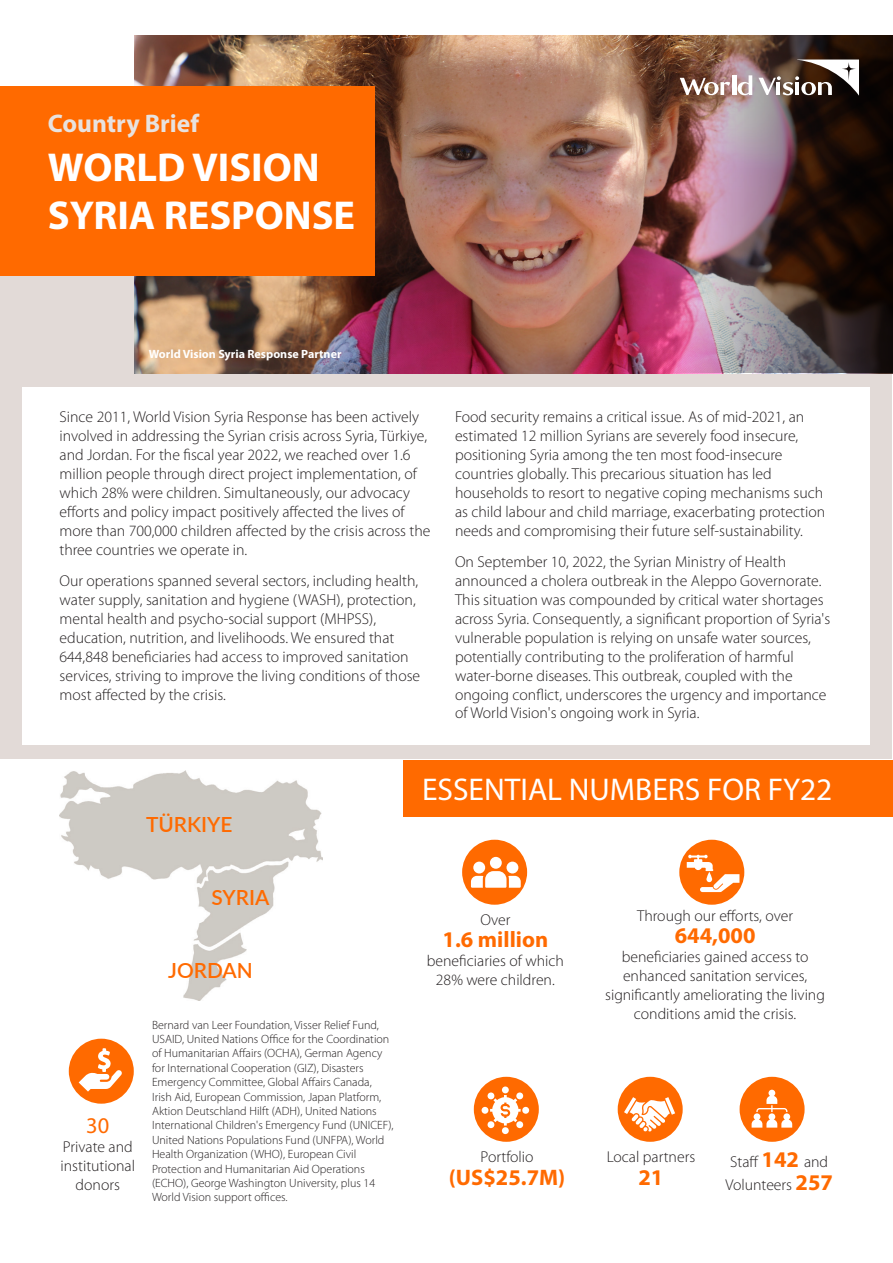
<style>
.page{position:relative;width:893px;height:1263px;background:#fff}
.page>*{position:absolute;margin:0;border:0;box-sizing:border-box;transform-origin:0 0}
.t1{font:700 40.5px "Myriad Pro";color:#fff}
.t2{font:31.5px "Myriad Pro";color:#fff}
.t3{font:700 25.5px "Myriad Pro";color:#e8e2df}
.t4{font:700 22.5px "Myriad Pro";color:#ff6a00}
.t5{font:22.5px "Myriad Pro";color:#ff6a00}
.t6{font:600 20.85px "Lato";color:#ff6a00}
.t7{font:300 15.75px/18.9px "Myriad Pro";color:#231f20}
.t8{font:300 12px/14.4px "Myriad Pro";color:#231f20}
.t9{font:700 12px "Myriad Pro";color:#fff}
.s1{font-weight:700;font-size:22.5px;color:#ff6a00}
</style>
<div class="page">
<div style="left:1px;top:116px;width:891px;height:643px;background:#e2dad7"></div>
<div style="left:23px;top:387px;width:847px;height:357px;background:#fff"></div>
<img style="left:135px;top:36px;width:503px;height:337px">
<div style="left:0;top:86px;width:374px;height:189px;background:#ff6a00"></div>
<img style="left:60px;top:771px;width:263px;height:229px">
<div style="left:404px;top:760px;width:489px;height:57px;background:#ff6a00"></div>
<div style="left:462px;top:840px;width:65px;height:65px;background:#ff6a00;border-radius:50%"></div>
<div style="left:679px;top:840px;width:65px;height:65px;background:#ff6a00;border-radius:50%"></div>
<div style="left:69px;top:1039px;width:65px;height:65px;background:#ff6a00;border-radius:50%"></div>
<div style="left:474px;top:1077px;width:65px;height:65px;background:#ff6a00;border-radius:50%"></div>
<div style="left:618px;top:1077px;width:65px;height:65px;background:#ff6a00;border-radius:50%"></div>
<div style="left:740px;top:1077px;width:65px;height:65px;background:#ff6a00;border-radius:50%"></div>
<svg style="left:752px;top:1090px;width:40px;height:37px"></svg>
<svg style="left:79px;top:1048px;width:43px;height:43px"></svg>
<div style="left:490px;top:857px;width:12px;height:12px;background:#fff;border-radius:50%"></div>
<div style="left:506px;top:862px;width:12px;height:11px;background:#fff;border-radius:50%"></div>
<div style="left:473px;top:862px;width:12px;height:11px;background:#fff;border-radius:50%"></div>
<svg style="left:471px;top:871px;width:50px;height:17px"></svg>
<svg style="left:687px;top:855px;width:52px;height:37px"></svg>
<div style="left:482px;top:1107px;width:6px;height:7px;background:#fff;border-radius:50%"></div>
<div style="left:502px;top:1086px;width:7px;height:7px;background:#fff;border-radius:50%"></div>
<div style="left:502px;top:1127px;width:7px;height:7px;background:#fff;border-radius:50%"></div>
<svg style="left:487px;top:1092px;width:36px;height:36px"></svg>
<div style="left:522px;top:1107px;width:7px;height:7px;background:#fff;border-radius:50%"></div>
<svg style="left:624px;top:1097px;width:51px;height:35px"></svg>
<img style="left:638px;top:35px;width:255px;height:338px">
<hr style="left:732px;top:75px;width:4px;height:20px;background:#fff">
<svg style="left:680px;top:78px;width:50px;height:17px"></svg>
<svg style="left:758px;top:60px;width:101px;height:36px"></svg>
<svg style="left:737px;top:75px;width:15px;height:20px"></svg>
<p class="t3" style="left:48px;top:107px;width:153px">Country Brief</p>
<p class="t1" style="left:48px;top:141px;width:273px">WORLD VISION</p>
<p class="t1" style="left:48px;top:189px;width:309px">SYRIA RESPONSE</p>
<p class="t9" style="left:149px;top:346px;width:194px">World Vision Syria Response Partner</p>
<p class="t7" style="left:60px;top:407px;width:373px">Since 2011, World Vision Syria Response has been actively involved in addressing the Syrian crisis across Syria, Türkiye, and Jordan. For the fiscal year 2022, we reached over 1.6 million people through direct project implementation, of which 28% were children. Simultaneously, our advocacy efforts and policy impact positively affected the lives of more than 700,000 children affected by the crisis across the three countries we operate in.</p>
<p class="t7" style="left:60px;top:571px;width:362px">Our operations spanned several sectors, including health, water supply, sanitation and hygiene (WASH), protection, mental health and psycho-social support (MHPSS), education, nutrition, and livelihoods. We ensured that 644,848 beneficiaries had access to improved sanitation services, striving to improve the living conditions of those most affected by the crisis.</p>
<p class="t7" style="left:455px;top:407px;width:372px">Food security remains a critical issue. As of mid-2021, an estimated 12 million Syrians are severely food insecure, positioning Syria among the ten most food-insecure countries globally. This precarious situation has led households to resort to negative coping mechanisms such as child labour and child marriage, exacerbating protection needs and compromising their future self-sustainability.</p>
<p class="t7" style="left:455px;top:552px;width:377px">On September 10, 2022, the Syrian Ministry of Health announced a cholera outbreak in the Aleppo Governorate.<br>This situation was compounded by critical water shortages across Syria. Consequently, a significant proportion of Syria's vulnerable population is relying on unsafe water sources, potentially contributing to the proliferation of harmful water-borne diseases. This outbreak, coupled with the ongoing conflict, underscores the urgency and importance of World Vision's ongoing work in Syria.</p>
<p class="t6" style="left:146px;top:809px;width:88px">TÜRKIYE</p>
<p class="t6" style="left:212px;top:882px;width:59px">SYRIA</p>
<p class="t5" style="left:86px;top:1112px;width:25px">30</p>
<p class="t7" style="left:61px;top:1137px;width:76px;text-align:center">Private and institutional donors</p>
<p class="t6" style="left:168px;top:955px;width:86px">JORDAN</p>
<p class="t8" style="left:152px;top:1017px;width:243px">Bernard van Leer Foundation, Visser Relief Fund, USAID, United Nations Office for the Coordination of Humanitarian Affairs (OCHA), German Agency for International Cooperation (GIZ), Disasters Emergency Committee, Global Affairs Canada, Irish Aid, European Commission, Japan Platform, Aktion Deutschland Hilft (ADH), United Nations International Children's Emergency Fund (UNICEF), United Nations Populations Fund (UNFPA), World Health Organization (WHO), European Civil Protection and Humanitarian Aid Operations (ECHO), George Washington University, plus 14<br>World Vision support offices.</p>
<p class="t2" style="left:422px;top:770px;width:412px">ESSENTIAL NUMBERS FOR FY22</p>
<p class="t7" style="left:480px;top:910px;width:32px">Over</p>
<p class="t4" style="left:443px;top:925px;width:107px">1.6 million</p>
<p class="t7" style="left:427px;top:951px;width:139px;text-align:center">beneficiaries of which<br>28% were children.</p>
<p class="t7" style="left:637px;top:906px;width:157px">Through our efforts, over</p>
<p class="t4" style="left:675px;top:921px;width:82px">644,000</p>
<p class="t7" style="left:605px;top:947px;width:221px;text-align:center">beneficiaries gained access to enhanced sanitation services, significantly ameliorating the living conditions amid the crisis.</p>
<p class="t7" style="left:481px;top:1147px;width:55px">Portfolio</p>
<p class="t4" style="left:449px;top:1162px;width:118px">(US$25.7M)</p>
<p class="t7" style="left:607px;top:1147px;width:90px">Local partners</p>
<p class="t4" style="left:638px;top:1162px;width:26px">21</p>
<p class="t7" style="left:725px;top:1150px;width:109px;line-height:22.5px;text-align:center">Staff <span class="s1">142</span> and<br>Volunteers <span class="s1">257</span></p>
</div>
